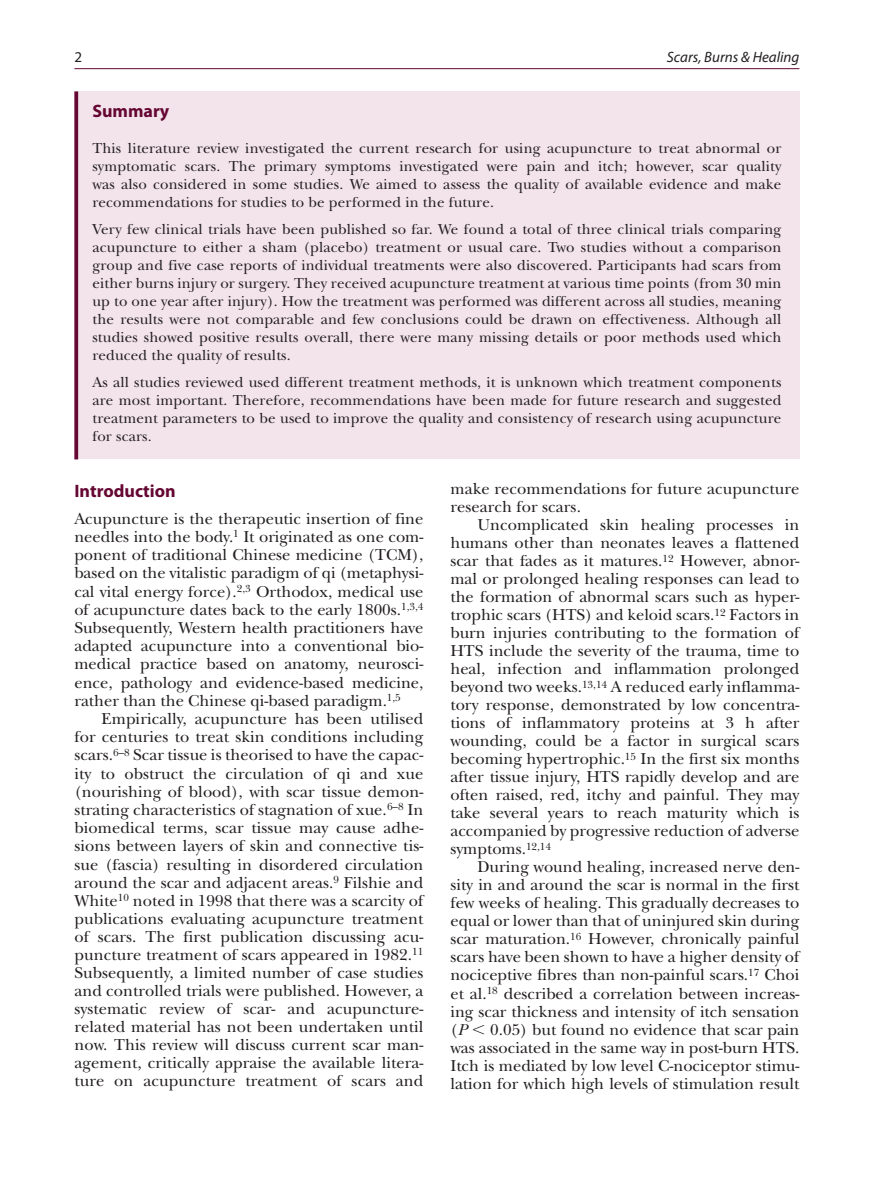
<style>
.page{position:relative;width:893px;height:1191px;background:#fff}
.page>*{position:absolute;margin:0;border:0;box-sizing:border-box;transform-origin:0 0}
.t1{font:700 18px "Myriad Pro";color:#650733}
.t2{font:16.5px/18px "New Baskerville Std";color:#231f20;text-align:justify}
.t3{font:15px/18px "New Baskerville Std";letter-spacing:.01em;color:#231f20;text-align:justify}
.t4{font:italic 15px "Myriad Pro";color:#231f20}
.t5{font:15px "Myriad Pro";color:#231f20}
.s1{font-style:italic}
</style>
<div class="page">
<hr style="left:74px;top:68px;width:725px;height:1px;background:#650733">
<div style="left:74px;top:91px;width:725px;height:368px;background:#f3e4eb"></div>
<svg style="left:74px;top:91px;width:4px;height:368px"></svg>
<p class="t5" style="left:74px;top:48px;width:9px">2</p>
<p class="t4" style="left:667px;top:48px;width:134px">Scars, Burns &amp; Healing</p>
<p class="t1" style="left:92px;top:99px;width:78px">Summary</p>
<p class="t3" style="left:92px;top:140px;width:691px">This literature review investigated the current research for using acupuncture to treat abnormal or symptomatic scars. The primary symptoms investigated were pain and itch; however, scar quality was also considered in some studies. We aimed to assess the quality of available evidence and make recommendations for studies to be performed in the future.</p>
<p class="t3" style="left:92px;top:221px;width:691px">Very few clinical trials have been published so far. We found a total of three clinical trials comparing acupuncture to either a sham (placebo) treatment or usual care. Two studies without a comparison group and five case reports of individual treatments were also discovered. Participants had scars from either burns injury or surgery. They received acupuncture treatment at various time points (from 30 min up to one year after injury). How the treatment was performed was different across all studies, meaning the results were not comparable and few conclusions could be drawn on effectiveness. Although all studies showed positive results overall, there were many missing details or poor methods used which reduced the quality of results.</p>
<p class="t3" style="left:92px;top:374px;width:690px">As all studies reviewed used different treatment methods, it is unknown which treatment components are most important. Therefore, recommendations have been made for future research and suggested treatment parameters to be used to improve the quality and consistency of research using acupuncture for scars.</p>
<p class="t1" style="left:74px;top:479px;width:103px">Introduction</p>
<p class="t2" style="left:74px;top:509px;width:351px">Acupuncture is the therapeutic insertion of fine needles into the body.<sup>1</sup> It originated as one com&shy;ponent of traditional Chinese medicine (TCM), based on the vitalistic paradigm of qi (metaphysi&shy;cal vital energy force).<sup>2,3</sup> Orthodox, medical use of acupuncture dates back to the early 1800s.<sup>1,3,4<br></sup>Subsequently, Western health practitioners have adapted acupuncture into a conventional bio&shy;medical practice based on anatomy, neurosci&shy;ence, pathology and evidence-based medicine, rather than the Chinese qi-based paradigm.<sup>1,5</sup></p>
<p class="t2" style="left:74px;top:709px;width:351px;text-indent:27px">Empirically, acupuncture has been utilised for centuries to treat skin conditions including scars.<sup>6–8</sup> Scar tissue is theorised to have the capac&shy;ity to obstruct the circulation of qi and xue (nourishing of blood), with scar tissue demon&shy;strating characteristics of stagnation of xue.<sup>6–8</sup> In biomedical terms, scar tissue may cause adhe&shy;sions between layers of skin and connective tis&shy;sue (fascia) resulting in disordered circulation around the scar and adjacent areas.<sup>9</sup> Filshie and White<sup>10</sup> noted in 1998 that there was a scarcity of publications evaluating acupuncture treatment of scars. The first publication discussing acu&shy;puncture treatment of scars appeared in 1982.<sup>11<br></sup>Subsequently, a limited number of case studies and controlled trials were published. However, a systematic review of scar- and acupuncture&shy;related material has not been undertaken until now. This review will discuss current scar man&shy;agement, critically appraise the available litera&shy;ture on acupuncture treatment of scars and</p>
<p class="t2" style="left:450px;top:480px;width:350px">make recommendations for future acupuncture research for scars.</p>
<p class="t2" style="left:450px;top:516px;width:351px;text-indent:27px">Uncomplicated skin healing processes in humans other than neonates leaves a flattened scar that fades as it matures.<sup>12</sup> However, abnor&shy;mal or prolonged healing responses can lead to the formation of abnormal scars such as hyper&shy;trophic scars (HTS) and keloid scars.<sup>12</sup> Factors in burn injuries contributing to the formation of HTS include the severity of the trauma, time to heal, infection and inflammation prolonged beyond two weeks.<sup>13,14</sup> A reduced early inflamma&shy;tory response, demonstrated by low concentra&shy;tions of inflammatory proteins at 3 h after wounding, could be a factor in surgical scars becoming hypertrophic.<sup>15</sup> In the first six months after tissue injury, HTS rapidly develop and are often raised, red, itchy and painful. They may take several years to reach maturity which is accompanied by progressive reduction of adverse symptoms.<sup>12,14</sup></p>
<p class="t2" style="left:450px;top:858px;width:351px;text-indent:27px">During wound healing, increased nerve den&shy;sity in and around the scar is normal in the first few weeks of healing. This gradually decreases to equal or lower than that of uninjured skin during scar maturation.<sup>16</sup> However, chronically painful scars have been shown to have a higher density of nociceptive fibres than non-painful scars.<sup>17</sup> Choi et al.<sup>18</sup> described a correlation between increas&shy;ing scar thickness and intensity of itch sensation (<span class="s1">P</span></p>
<p class="t2" style="left:450px;top:1020px;width:351px;text-indent:40px">0.05) but found no evidence that scar pain was associated in the same way in post-burn HTS.<br>Itch is mediated by low level C-nociceptor stimu&shy;lation for which high levels of stimulation result</p>
</div>
